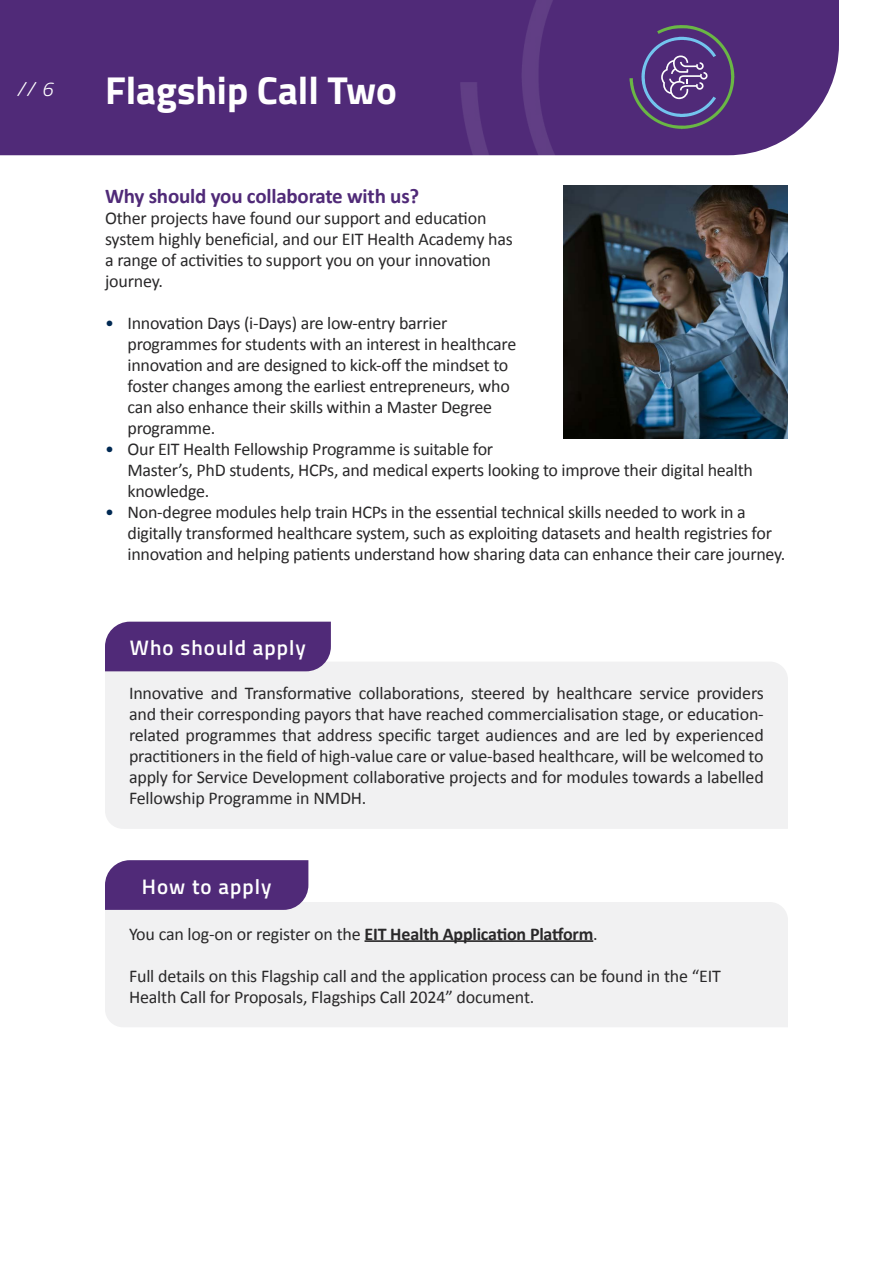
<style>
.page{position:relative;width:893px;height:1263px;background:#fff}
.page>*{position:absolute;margin:0;border:0;box-sizing:border-box;transform-origin:0 0}
.t1{font:700 39px "Titillium Web";color:#fff}
.t2{font:700 21px "Calibri";letter-spacing:-.01em;color:#502a78}
.t3{font:600 21px "Titillium Web";letter-spacing:.05em;color:#fff}
.t4{font:italic 300 19.95px "Titillium Web";color:#fff}
.t5{font:18px/21px "Calibri";letter-spacing:-.015em;color:#292829}
.s1{color:#002953}
.s2{font-weight:700}
</style>
<div class="page">
<div style="left:0;top:0;width:460px;height:155px;background:#502a78"></div>
<img style="left:460px;top:0;width:379px;height:156px">
<img style="left:563px;top:185px;width:225px;height:253px">
<svg style="left:629px;top:25px;width:105px;height:104px;background:#5a457f"></svg>
<div style="left:105px;top:902px;width:683px;height:125px;background:#f1f1f2"></div>
<hr style="left:365px;top:940px;width:228px;height:2px;background:#292829">
<div style="left:105px;top:860px;width:203px;height:50px;background:#502a78"></div>
<div style="left:105px;top:662px;width:683px;height:167px;background:#f1f1f2"></div>
<div style="left:105px;top:622px;width:226px;height:49px;background:#502a78"></div>
<p class="t4" style="left:16px;top:75px;width:38px">// 6</p>
<h1 class="t1" style="left:105px;top:61px;width:293px">Flagship Call Two</h1>
<p class="t2" style="left:105px;top:183px;width:316px">Why should you collaborate with us?</p>
<p class="t5" style="left:105px;top:206px;width:409px">Other projects have found our support and education system highly beneficial, and our EIT Health Academy has a range of activities to support you on your innovation journey.</p>
<p class="t5" style="left:128px;top:311px;width:390px;text-indent:-22px"><span class="s1">•</span> Innovation Days (i-Days) are low-entry barrier programmes for students with an interest in healthcare innovation and are designed to kick-off the mindset to foster changes among the earliest entrepreneurs, who can also enhance their skills within a Master Degree programme.</p>
<p class="t5" style="left:128px;top:437px;width:627px;text-indent:-22px"><span class="s1">•</span> Our EIT Health Fellowship Programme is suitable for<br>Master’s, PhD students, HCPs, and medical experts looking to improve their digital health knowledge.</p>
<p class="t5" style="left:128px;top:500px;width:659px;text-indent:-22px"><span class="s1">•</span> Non-degree modules help train HCPs in the essential technical skills needed to work in a digitally transformed healthcare system, such as exploiting datasets and health registries for innovation and helping patients understand how sharing data can enhance their care journey.</p>
<p class="t3" style="left:130px;top:632px;width:178px">Who should apply</p>
<p class="t5" style="left:129px;top:682px;width:636px;text-align:justify">Innovative and Transformative collaborations, steered by healthcare service providers and their corresponding payors that have reached commercialisation stage, or education&shy;related programmes that address specific target audiences and are led by experienced practitioners in the field of high-value care or value-based healthcare, will be welcomed to apply for Service Development collaborative projects and for modules towards a labelled Fellowship Programme in NMDH.</p>
<p class="t3" style="left:142px;top:871px;width:131px">How to apply</p>
<p class="t5" style="left:129px;top:922px;width:470px">You can log-on or register on the <span class="s2">EIT Health Application Platform</span>.</p>
<p class="t5" style="left:129px;top:964px;width:593px">Full details on this Flagship call and the application process can be found in the “EIT<br>Health Call for Proposals, Flagships Call 2024” document.</p>
</div>
